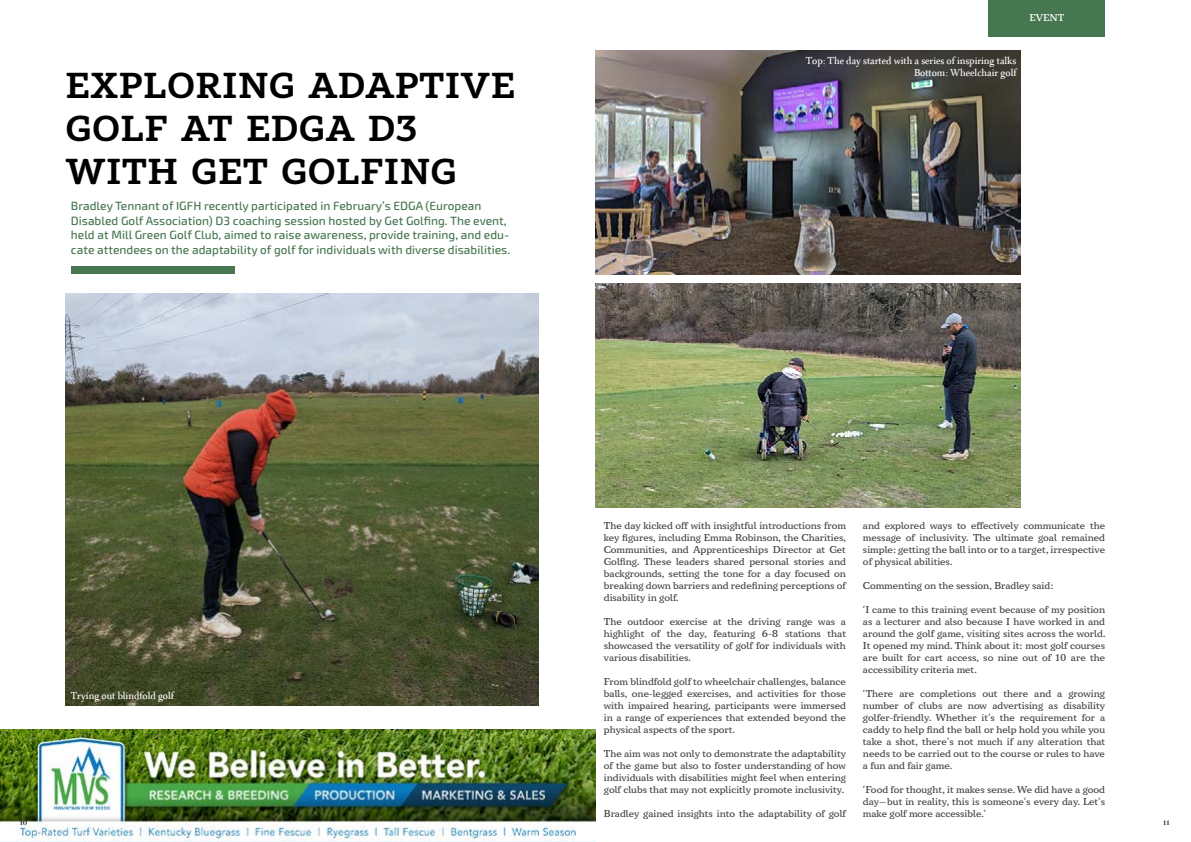
<style>
.page{position:relative;width:1191px;height:842px;background:#fff}
.page>*{position:absolute;margin:0;border:0;box-sizing:border-box;transform-origin:0 0}
.t1{font:700 36px/43.2px "Vaccine";letter-spacing:.01em;color:#000}
.t2{font:15px/12px "Microsoft Uighur";color:#fff;text-align:right}
.t3{font:500 12px/14.4px "Exo Soft";color:#467750}
.t4{font:500 10px/12px "Circe Slab C";color:#434545;text-align:justify}
.t5{font:500 10px "Circe Slab C";color:#fff}
.t6{font:500 9px "Operetta 12";color:#1a1a1a}
</style>
<div class="page">
<img style="left:0;top:729px;width:595px;height:113px">
<div style="left:71px;top:266px;width:164px;height:8px;background:#467750"></div>
<div style="left:988px;top:0;width:117px;height:36px;background:#467750"></div>
<img style="left:595px;top:50px;width:425px;height:224px">
<img style="left:65px;top:293px;width:474px;height:413px">
<img style="left:595px;top:283px;width:425px;height:224px">
<h1 class="t1" style="left:65px;top:64px;width:451px">EXPLORING ADAPTIVE<br>GOLF AT EDGA D3<br>WITH GET GOLFING</h1>
<p class="t3" style="left:71px;top:199px;width:441px">Bradley Tennant of IGFH recently participated in February’s EDGA (European Disabled Golf Association) D3 coaching session hosted by Get Golfing. The event, held at Mill Green Golf Club, aimed to raise awareness, provide training, and edu&shy;cate attendees on the adaptability of golf for individuals with diverse disabilities.</p>
<p class="t5" style="left:1029px;top:12px;width:36px">EVENT</p>
<h2 class="t2" style="left:806px;top:53px;width:212px">Top: The day started with a series of inspiring talks<br>Bottom: Wheelchair golf</h2>
<p class="t4" style="left:863px;top:520px;width:244px">and explored ways to effectively communicate the message of inclusivity. The ultimate goal remained simple: getting the ball into or to a target, irrespective of physical abilities.</p>
<p class="t4" style="left:863px;top:580px;width:192px">Commenting on the session, Bradley said:</p>
<p class="t4" style="left:863px;top:604px;width:244px">‘I came to this training event because of my position as a lecturer and also because I have worked in and around the golf game, visiting sites across the world.<br>It opened my mind. Think about it: most golf courses are built for cart access, so nine out of 10 are the accessibility criteria met.</p>
<p class="t4" style="left:863px;top:688px;width:244px">‘There are completions out there and a growing number of clubs are now advertising as disability golfer-friendly. Whether it’s the requirement for a caddy to help find the ball or help hold you while you take a shot, there’s not much if any alteration that needs to be carried out to the course or rules to have a fun and fair game.</p>
<p class="t4" style="left:863px;top:784px;width:244px">‘Food for thought, it makes sense. We did have a good day—but in reality, this is someone’s every day. Let’s make golf more accessible.’</p>
<p class="t4" style="left:604px;top:520px;width:244px">The day kicked off with insightful introductions from key figures, including Emma Robinson, the Charities, Communities, and Apprenticeships Director at Get Golfing. These leaders shared personal stories and backgrounds, setting the tone for a day focused on breaking down barriers and redefining perceptions of disability in golf.</p>
<p class="t4" style="left:604px;top:616px;width:244px">The outdoor exercise at the driving range was a highlight of the day, featuring 6-8 stations that showcased the versatility of golf for individuals with various disabilities.</p>
<p class="t4" style="left:604px;top:676px;width:244px">From blindfold golf to wheelchair challenges, balance balls, one-legged exercises, and activities for those with impaired hearing, participants were immersed in a range of experiences that extended beyond the physical aspects of the sport.</p>
<p class="t4" style="left:604px;top:748px;width:244px">The aim was not only to demonstrate the adaptability of the game but also to foster understanding of how individuals with disabilities might feel when entering golf clubs that may not explicitly promote inclusivity.</p>
<p class="t4" style="left:604px;top:808px;width:244px">Bradley gained insights into the adaptability of golf</p>
<h2 class="t2" style="left:71px;top:688px;width:105px">Trying out blindfold golf</h2>
<p class="t6" style="left:20px;top:816px;width:9px">10</p>
<p class="t6" style="left:1163px;top:816px;width:8px">11</p>
</div>
